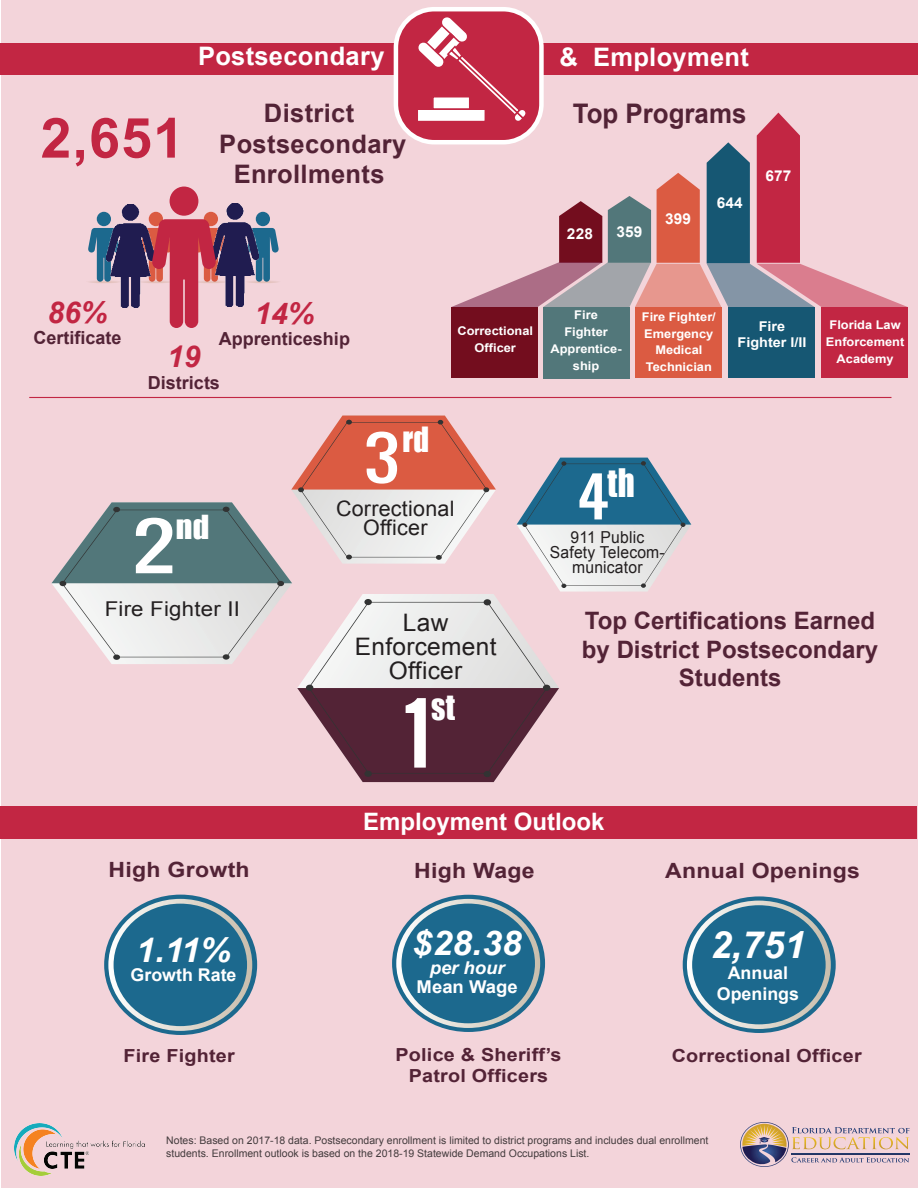
<style>
.page{position:relative;width:918px;height:1188px;background:#fff}
.page>*{position:absolute;margin:0;border:0;box-sizing:border-box;transform-origin:0 0}
.t1{font:700 55.5px "Arial";color:#c22643}
.t2{font:italic 700 37.5px "Arial";color:#fff}
.t3{font:36.15px "Impact";color:#fff;scale:.9 1}
.t4{font:italic 700 34.05px "Arial";color:#fff;scale:1.05 1}
.t5{font:italic 700 33.9px "Arial";color:#fff}
.t6{font:33.15px "Impact";color:#fff;scale:.92 1}
.t7{font:31.95px "Impact";color:#fff;scale:.94 1}
.t8{font:30.45px "Impact";color:#fff;scale:1.05 1}
.t9{font:italic 700 30px "Arial";color:#c22643}
.t10{font:700 27px "Arial";color:#532336;scale:.96 1}
.t11{font:700 25.5px "Arial";letter-spacing:.015em;color:#532336}
.t12{font:700 25.5px "Arial";letter-spacing:.01em;color:#fff}
.t13{font:24.15px/24.2px "Arial";letter-spacing:.01em;color:#231f20;text-align:center}
.t14{font:700 24px/28.8px "Arial";color:#532336;text-align:center}
.t15{font:700 24px "Arial";color:#fff}
.t16{font:21.3px/19.6px "Arial";letter-spacing:.01em;color:#231f20;text-align:center}
.t17{font:700 21px "Arial";letter-spacing:.01em;color:#532336;scale:1.1 1}
.t18{font:20.4px "Arial";letter-spacing:.01em;color:#231f20;scale:1.08 1}
.t19{font:700 18px "Arial";letter-spacing:.01em;color:#532336;scale:1.1 1}
.t20{font:700 18px "Arial";letter-spacing:.01em;color:#532336}
.t21{font:700 17.7px/18.9px "Arial";color:#fff;text-align:center;scale:1.05 1}
.t22{font:700 17.55px/21px "Arial";color:#fff;text-align:center}
.t23{font:16.5px/15px "Arial";letter-spacing:.01em;color:#231f20;text-align:center;scale:.95 1}
.t24{font:700 15px "Arial";letter-spacing:.01em;color:#fff}
.t25{font:700 13.5px/16.8px "Arial";color:#fff;text-align:center;scale:1.07 1}
.t26{font:700 12px/16.8px "Arial";color:#fff;text-align:center;scale:1.07 1}
.t27{font:10.5px/12.6px "Arial";color:#231f20}
.s1{font-style:italic}
</style>
<div class="page">
<div style="left:1px;top:0;width:917px;height:1188px;background:#f3d4da"></div>
<hr style="left:29px;top:397px;width:862px;height:1px;background:#c22643">
<div style="left:451px;top:307px;width:87px;height:71px;background:#730d1e"></div>
<div style="left:543px;top:307px;width:86px;height:72px;background:#52777a"></div>
<div style="left:635px;top:307px;width:86px;height:71px;background:#db5b42"></div>
<div style="left:728px;top:307px;width:87px;height:71px;background:#165773"></div>
<div style="left:822px;top:307px;width:86px;height:71px;background:#c22643"></div>
<div style="left:1px;top:43px;width:917px;height:31px;background:#c22643"></div>
<div style="left:396px;top:9px;width:145px;height:133px;background:#c22643;border-radius:38px"></div>
<div style="left:394px;top:7px;width:150px;height:137px;border:4px solid #fff;border-radius:38px"></div>
<div style="left:256px;top:212px;width:14px;height:14px;background:#1c698e;border-radius:50%"></div>
<svg style="left:259px;top:228px;width:20px;height:52px"></svg>
<svg style="left:245px;top:280px;width:36px;height:4px"></svg>
<div style="left:204px;top:212px;width:14px;height:14px;background:#db5b42;border-radius:50%"></div>
<div style="left:149px;top:212px;width:14px;height:14px;background:#db5b42;border-radius:50%"></div>
<div style="left:97px;top:212px;width:14px;height:14px;background:#1c698e;border-radius:50%"></div>
<svg style="left:88px;top:228px;width:19px;height:52px"></svg>
<svg style="left:86px;top:280px;width:36px;height:4px"></svg>
<div style="left:170px;top:187px;width:28px;height:29px;background:#c22643;border-radius:50%"></div>
<img style="left:211px;top:203px;width:48px;height:103px">
<img style="left:107px;top:205px;width:47px;height:103px">
<svg style="left:140px;top:219px;width:87px;height:109px"></svg>
<svg style="left:415px;top:16px;width:493px;height:291px"></svg>
<svg style="left:51px;top:416px;width:640px;height:366px"></svg>
<div style="left:1px;top:806px;width:916px;height:33px;background:#c22643"></div>
<div style="left:104px;top:895px;width:153px;height:140px;background:#1c698e;border-radius:50%"></div>
<svg style="left:108px;top:899px;width:144px;height:132px"></svg>
<div style="left:114px;top:904px;width:133px;height:122px;background:#1c698e;border-radius:50%"></div>
<div style="left:392px;top:895px;width:153px;height:137px;background:#1c698e;border-radius:50%"></div>
<svg style="left:396px;top:899px;width:144px;height:129px"></svg>
<div style="left:401px;top:904px;width:134px;height:119px;background:#1c698e;border-radius:50%"></div>
<svg style="left:683px;top:896px;width:153px;height:137px"></svg>
<svg style="left:687px;top:901px;width:144px;height:128px"></svg>
<div style="left:692px;top:905px;width:134px;height:119px;background:#1c698e;border-radius:50%"></div>
<svg style="left:740px;top:1122px;width:169px;height:45px"></svg>
<img style="left:14px;top:1124px;width:131px;height:52px">
<p class="t1" style="left:41px;top:101px;width:145px">2,651</p>
<p class="t12" style="left:198px;top:39px;width:188px">Postsecondary</p>
<p class="t12" style="left:560px;top:40px;width:191px">&amp; Employment</p>
<p class="t11" style="left:264px;top:96px;width:92px">District</p>
<h2 class="t10" style="left:573px;top:95px;width:182px">Top Programs</h2>
<p class="t11" style="left:219px;top:127px;width:189px">Postsecondary</p>
<p class="t11" style="left:234px;top:157px;width:152px">Enrollments</p>
<p class="t24" style="left:567px;top:224px;width:28px">228</p>
<p class="t24" style="left:616px;top:222px;width:28px">359</p>
<p class="t24" style="left:665px;top:209px;width:28px">399</p>
<p class="t24" style="left:717px;top:192px;width:28px">644</p>
<p class="t24" style="left:765px;top:166px;width:28px">677</p>
<p class="t9" style="left:47px;top:292px;width:62px">86%</p>
<p class="t9" style="left:254px;top:293px;width:62px">14%</p>
<p class="t20" style="left:33px;top:326px;width:90px">Certificate</p>
<p class="t20" style="left:219px;top:327px;width:133px">Apprenticeship</p>
<p class="t9" style="left:167px;top:337px;width:35px">19</p>
<p class="t20" style="left:148px;top:370px;width:74px">Districts</p>
<p class="t7" style="left:403px;top:414px;width:30px">rd</p>
<p class="t26" style="left:458px;top:323px;width:72px">Correctional<br>Officer</p>
<p class="t8" style="left:176px;top:503px;width:33px">nd</p>
<p class="t16" style="left:336px;top:499px;width:120px">Correctional<br>Officer</p>
<p class="t26" style="left:550px;top:307px;width:68px">Fire<br>Fighter<br>Apprentice&shy;ship</p>
<p class="t26" style="left:642px;top:309px;width:71px">Fire Fighter/<br>Emergency<br>Medical<br>Technician</p>
<p class="t25" style="left:738px;top:318px;width:66px">Fire<br>Fighter I/II</p>
<p class="t26" style="left:826px;top:317px;width:75px">Florida Law<br>Enforcement<br>Academy</p>
<p class="t3" style="left:608px;top:455px;width:32px">th</p>
<p class="t23" style="left:550px;top:530px;width:122px">911 Public<br>Safety Telecom&shy;municator</p>
<p class="t18" style="left:105px;top:596px;width:127px">Fire Fighter II</p>
<p class="t13" style="left:355px;top:610px;width:143px">Law<br>Enforcement<br>Officer</p>
<p class="t14" style="left:582px;top:607px;width:298px">Top Certifications Earned by District Postsecondary<br>Students</p>
<p class="t6" style="left:431px;top:681px;width:28px">st</p>
<p class="t15" style="left:363px;top:806px;width:243px">Employment Outlook</p>
<h3 class="t17" style="left:109px;top:855px;width:130px">High Growth</h3>
<h3 class="t17" style="left:414px;top:856px;width:111px">High Wage</h3>
<h3 class="t17" style="left:665px;top:856px;width:178px">Annual Openings</h3>
<p class="t5" style="left:136px;top:928px;width:96px">1.11%</p>
<p class="t22" style="left:131px;top:965px;width:107px">Growth Rate</p>
<p class="t4" style="left:413px;top:920px;width:105px">$28.38</p>
<p class="t21" style="left:417px;top:959px;width:98px"><span class="s1">per hour<br></span>Mean Wage</p>
<p class="t2" style="left:710px;top:920px;width:97px">2,751</p>
<p class="t22" style="left:717px;top:963px;width:84px">Annual<br>Openings</p>
<p class="t19" style="left:124px;top:1044px;width:103px">Fire Fighter</p>
<p class="t19" style="left:396px;top:1042px;width:153px">Police &amp; Sheriff’s</p>
<p class="t19" style="left:672px;top:1043px;width:174px">Correctional Officer</p>
<p class="t19" style="left:409px;top:1064px;width:128px">Patrol Officers</p>
<p class="t27" style="left:166px;top:1135px;width:544px">Notes: Based on 2017-18 data. Postsecondary enrollment is limited to district programs and includes dual enrollment students. Enrollment outlook is based on the 2018-19 Statewide Demand Occupations List.</p>
</div>
